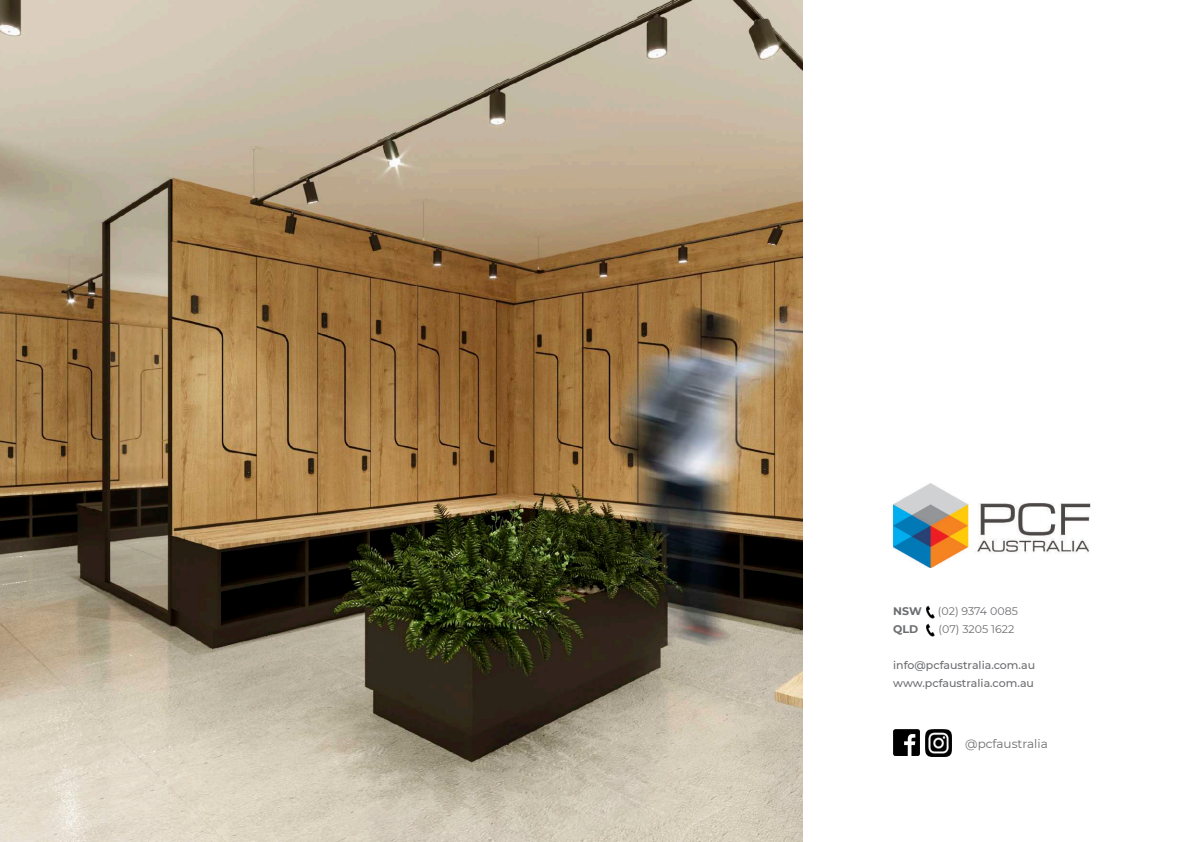
<style>
.page{position:relative;width:1191px;height:842px;background:#fff}
.page>*{position:absolute;margin:0;border:0;box-sizing:border-box;transform-origin:0 0}
.t1{font:12px "Montserrat";color:#6c6d70}
.t2{font:500 11px/18px "Montserrat";color:#6c6d70}
.t3{font:11px "Montserrat";color:#6c6d70}
.t4{font:700 11px "Montserrat";color:#6c6d70}
</style>
<div class="page">
<img style="left:0;top:0;width:802px;height:842px">
<img style="left:926px;top:605px;width:9px;height:14px">
<img style="left:926px;top:623px;width:9px;height:14px">
<img style="left:893px;top:484px;width:197px;height:83px">
<img style="left:893px;top:730px;width:26px;height:25px">
<img style="left:925px;top:730px;width:27px;height:26px">
<p class="t4" style="left:893px;top:603px;width:30px">NSW</p>
<p class="t3" style="left:938px;top:603px;width:82px">(02) 9374 0085</p>
<p class="t4" style="left:893px;top:621px;width:27px">QLD</p>
<p class="t3" style="left:938px;top:621px;width:77px">(07) 3205 1622</p>
<p class="t2" style="left:893px;top:655px;width:143px">info@pcfaustralia.com.au www.pcfaustralia.com.au</p>
<p class="t1" style="left:965px;top:735px;width:84px">@pcfaustralia</p>
</div>
